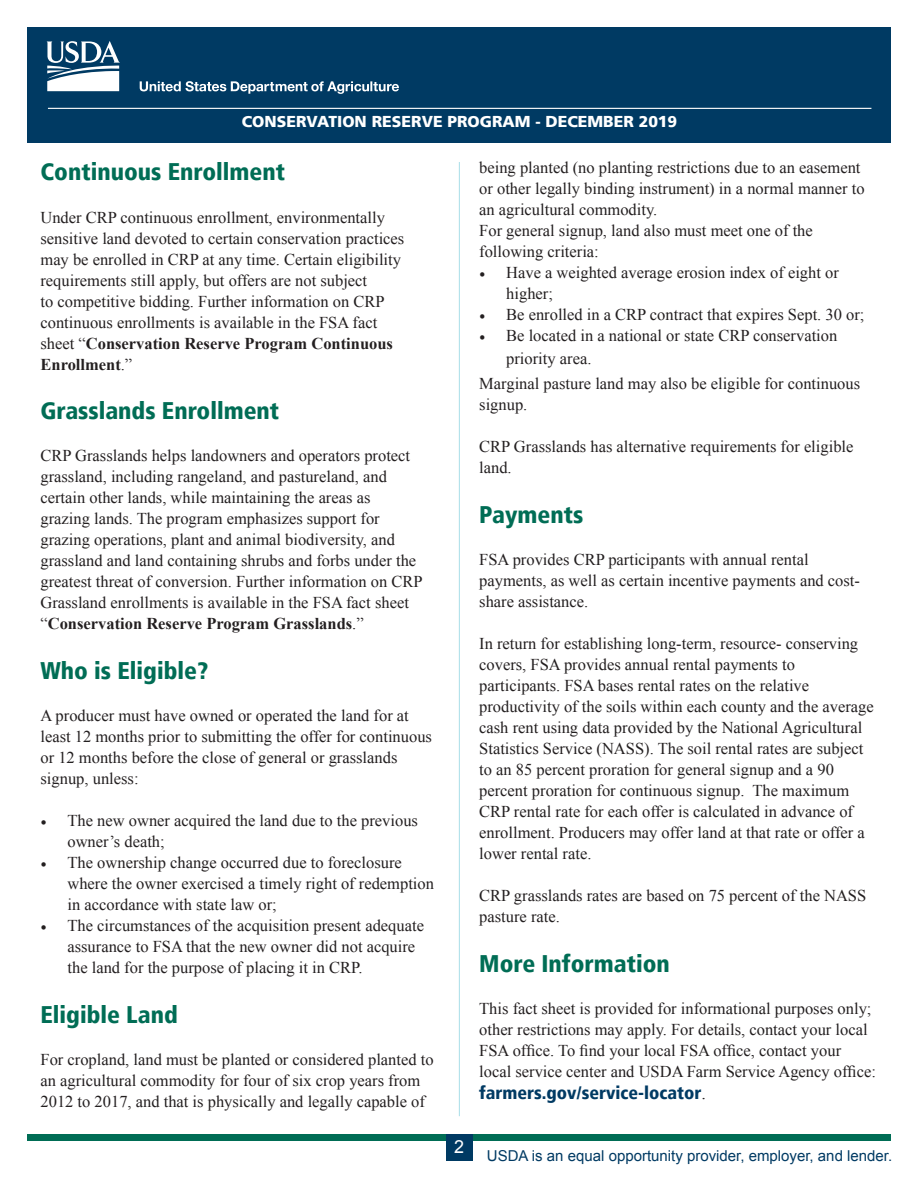
<style>
.page{position:relative;width:918px;height:1188px;background:#fff}
.page>*{position:absolute;margin:0;border:0;box-sizing:border-box;transform-origin:0 0}
.t1{font:900 condensed 24px "Frutiger LT";color:#006d55}
.t2{font:900 condensed 18px "Frutiger LT";color:#003a63}
.t3{font:18px "Arial";color:#fff}
.t4{font:16.5px/21px "Times New Roman";color:#231f20}
.t5{font:900 15.75px "Frutiger LT";color:#fff}
.t6{font:15px "Arial";color:#003a63}
.s1{font-weight:700}
.s2{font-family:"Minion Pro"}
.s3{font-family:"Times New Roman";font-weight:400;font-stretch:normal;color:#231f20}
</style>
<div class="page">
<div style="left:27px;top:1134px;width:864px;height:7px;background:#006d55"></div>
<div style="left:446px;top:1134px;width:27px;height:27px;background:#003a63"></div>
<div style="left:27px;top:27px;width:864px;height:115px;background:#003a63"></div>
<svg style="left:47px;top:41px;width:73px;height:50px"></svg>
<svg style="left:140px;top:81px;width:259px;height:13px"></svg>
<hr style="left:48px;top:108px;width:823px;height:1px;background:#fff">
<hr style="left:459px;top:162px;width:1px;height:954px;background:#a8dee8">
<p class="t5" style="left:242px;top:112px;width:437px">CONSERVATION RESERVE PROGRAM - DECEMBER 2019</p>
<p class="t1" style="left:40px;top:157px;width:246px">Continuous Enrollment</p>
<p class="t4" style="left:40px;top:206px;width:365px">Under CRP continuous enrollment, environmentally sensitive land devoted to certain conservation practices may be enrolled in CRP at any time. Certain eligibility requirements still apply, but offers are not subject<br>to competitive bidding. Further information on CRP continuous enrollments is available in the FSA fact sheet “<span class="s1">Conservation Reserve Program Continuous Enrollment</span>.”</p>
<p class="t1" style="left:40px;top:397px;width:240px">Grasslands Enrollment</p>
<p class="t4" style="left:40px;top:445px;width:384px">CRP Grasslands helps landowners and operators protect grassland, including rangeland, and pastureland, and certain other lands, while maintaining the areas as grazing lands. The program emphasizes support for grazing operations, plant and animal biodiversity, and grassland and land containing shrubs and forbs under the greatest threat of conversion. Further information on CRP Grassland enrollments is available in the FSA fact sheet “<span class="s1">Conservation Reserve Program Grasslands</span>.”</p>
<p class="t1" style="left:40px;top:656px;width:169px">Who is Eligible?</p>
<p class="t4" style="left:40px;top:705px;width:393px">A producer must have owned or operated the land for at least 12 months prior to submitting the offer for continuous or 12 months before the close of general or grasslands signup, unless:</p>
<p class="t4" style="left:68px;top:810px;width:352px;text-indent:-27px"><span class="s2">•</span> The new owner acquired the land due to the previous owner’s death;</p>
<p class="t4" style="left:68px;top:852px;width:368px;text-indent:-27px"><span class="s2">•</span> The ownership change occurred due to foreclosure where the owner exercised a timely right of redemption in accordance with state law or;</p>
<p class="t4" style="left:68px;top:915px;width:358px;text-indent:-27px"><span class="s2">•</span> The circumstances of the acquisition present adequate assurance to FSA that the new owner did not acquire the land for the purpose of placing it in CRP.</p>
<p class="t1" style="left:40px;top:1000px;width:139px">Eligible Land</p>
<p class="t4" style="left:40px;top:1049px;width:395px">For cropland, land must be planted or considered planted to an agricultural commodity for four of six crop years from<br>2012 to 2017, and that is physically and legally capable of</p>
<p class="t3" style="left:454px;top:1135px;width:12px">2</p>
<p class="t4" style="left:479px;top:157px;width:387px">being planted (no planting restrictions due to an easement or other legally binding instrument) in a normal manner to an agricultural commodity.</p>
<p class="t4" style="left:479px;top:220px;width:335px">For general signup, land also must meet one of the following criteria:</p>
<p class="t4" style="left:506px;top:262px;width:334px;text-indent:-27px"><span class="s2">•</span> Have a weighted average erosion index of eight or higher;</p>
<p class="t4" style="left:479px;top:304px;width:387px"><span class="s2">•</span> Be enrolled in a CRP contract that expires Sept. 30 or;</p>
<p class="t4" style="left:506px;top:324px;width:333px;line-height:22.5px;text-indent:-27px"><span class="s2">•</span> Be located in a national or state CRP conservation priority area.</p>
<p class="t4" style="left:479px;top:373px;width:382px">Marginal pasture land may also be eligible for continuous signup.</p>
<p class="t4" style="left:479px;top:436px;width:376px">CRP Grasslands has alternative requirements for eligible land.</p>
<p class="t1" style="left:479px;top:500px;width:106px">Payments</p>
<p class="t4" style="left:479px;top:549px;width:382px">FSA provides CRP participants with annual rental payments, as well as certain incentive payments and cost&shy;share assistance.</p>
<p class="t4" style="left:479px;top:633px;width:396px">In return for establishing long-term, resource- conserving covers, FSA provides annual rental payments to participants. FSA bases rental rates on the relative productivity of the soils within each county and the average cash rent using data provided by the National Agricultural Statistics Service (NASS). The soil rental rates are subject to an 85 percent proration for general signup and a 90 percent proration for continuous signup. The maximum CRP rental rate for each offer is calculated in advance of enrollment. Producers may offer land at that rate or offer a lower rental rate.</p>
<p class="t4" style="left:479px;top:885px;width:389px">CRP grasslands rates are based on 75 percent of the NASS pasture rate.</p>
<p class="t1" style="left:479px;top:949px;width:192px">More Information</p>
<p class="t4" style="left:479px;top:998px;width:398px">This fact sheet is provided for informational purposes only; other restrictions may apply. For details, contact your local FSA office. To find your local FSA office, contact your local service center and USDA Farm Service Agency office:</p>
<p class="t2" style="left:479px;top:1082px;width:228px">farmers.gov/service-locator<span class="s3">.</span></p>
<p class="t6" style="left:487px;top:1146px;width:407px">USDA is an equal opportunity provider, employer, and lender.</p>
</div>
